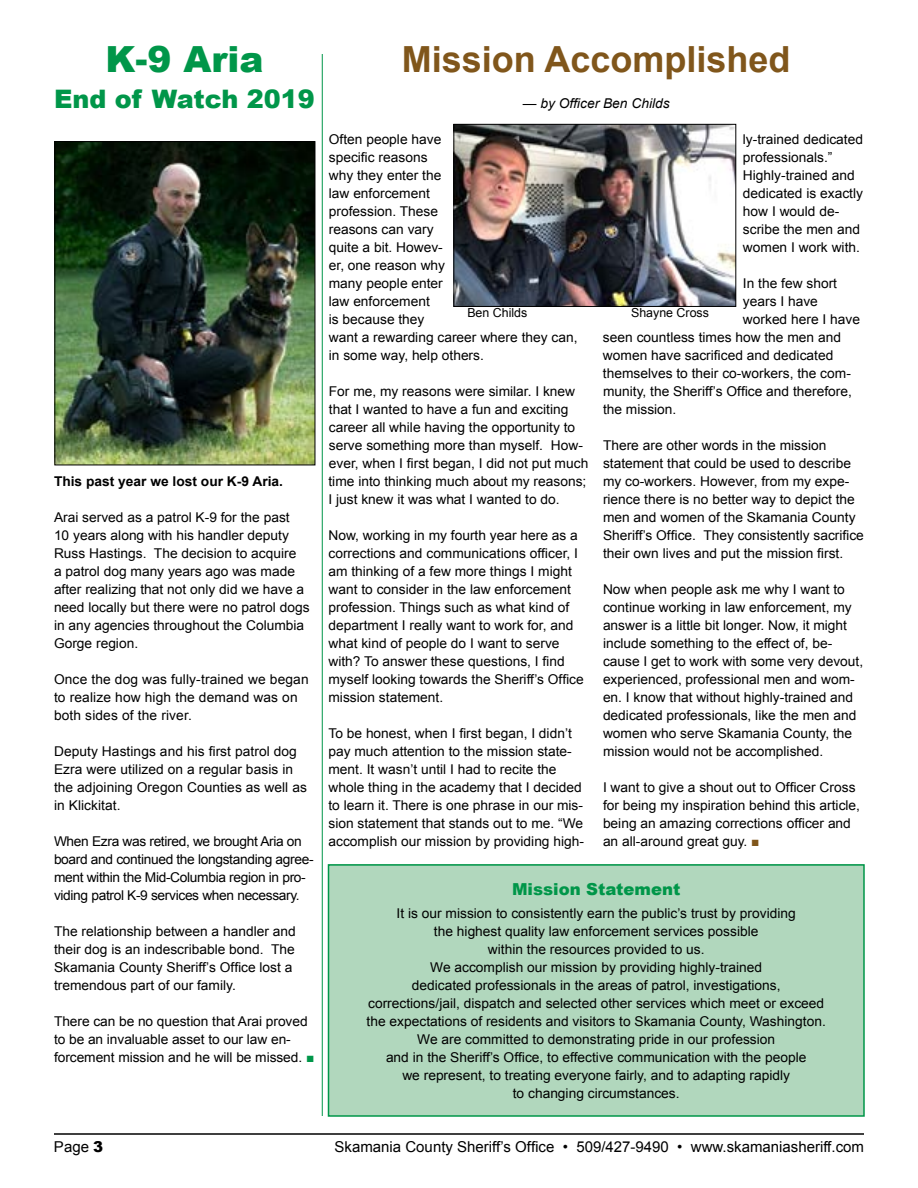
<style>
.page{position:relative;width:918px;height:1188px;background:#fff}
.page>*{position:absolute;margin:0;border:0;box-sizing:border-box;transform-origin:0 0}
.t1{font:700 36px "Arial";color:#80561b}
.t2{font:900 36px "Arial";color:#009649}
.t3{font:900 25.5px "Arial";color:#009649}
.t4{font:900 16.5px "Arial";color:#009649}
.t5{font:15px "Arial";color:#000}
.t6{font:13.5px/18px "Arial";color:#000}
.t7{font:13.5px/18px "Arial";letter-spacing:-.025em;color:#000}
.t8{font:700 13.5px "Arial";color:#000}
.t9{font:italic 13.5px "Arial";color:#000}
.t10{font:12.45px "Arial";color:#000}
.s1{color:#009649}
.s2{color:#80561b}
.s3{font-weight:900}
</style>
<div class="page">
<hr style="left:54px;top:1133px;width:810px;height:2px;background:#000">
<img style="left:56px;top:143px;width:257px;height:320px">
<div style="left:54px;top:141px;width:261px;height:324px;border:1px solid #000"></div>
<img style="left:455px;top:126px;width:279px;height:179px">
<div style="left:453px;top:124px;width:283px;height:183px;border:1px solid #000"></div>
<div style="left:328px;top:865px;width:536px;height:251px;background:#b1d7bd"></div>
<div style="left:328px;top:864px;width:537px;height:253px;border:2px solid #009649"></div>
<hr style="left:322px;top:54px;width:1px;height:1062px;background:#009649">
<h1 class="t2" style="left:106px;top:33px;width:159px">K-9 Aria</h1>
<h2 class="t3" style="left:54px;top:80px;width:262px">End of Watch 2019</h2>
<p class="t8" style="left:54px;top:472px;width:231px">This past year we lost our K-9 Aria.</p>
<p class="t6" style="left:54px;top:508px;width:257px">Arai served as a patrol K-9 for the past<br>10 years along with his handler deputy Russ Hastings. The decision to acquire<br>a patrol dog many years ago was made after realizing that not only did we have a need locally but there were no patrol dogs in any agencies throughout the Columbia Gorge region.</p>
<p class="t6" style="left:54px;top:670px;width:256px">Once the dog was fully-trained we began to realize how high the demand was on both sides of the river.</p>
<p class="t6" style="left:54px;top:742px;width:254px">Deputy Hastings and his first patrol dog Ezra were utilized on a regular basis in the adjoining Oregon Counties as well as in Klickitat.</p>
<p class="t7" style="left:54px;top:832px;width:261px">When Ezra was retired, we brought Aria on board and continued the longstanding agree&shy;ment within the Mid-Columbia region in pro&shy;viding patrol K-9 services when necessary.</p>
<p class="t6" style="left:54px;top:922px;width:243px">The relationship between a handler and their dog is an indescribable bond. The Skamania County Sheriff’s Office lost a tremendous part of our family.</p>
<p class="t6" style="left:54px;top:1012px;width:262px">There can be no question that Arai proved to be an invaluable asset to our law en&shy;forcement mission and he will be missed. <span class="s1">■</span></p>
<h1 class="t1" style="left:402px;top:35px;width:390px">Mission Accomplished</h1>
<p class="t9" style="left:523px;top:95px;width:148px">— by Officer Ben Childs</p>
<p class="t6" style="left:329px;top:130px;width:250px">Often people have<br>specific reasons<br>why they enter the<br>law enforcement<br>profession. These<br>reasons can vary<br>quite a bit. Howev-<br>er, one reason why<br>many people enter<br>law enforcement<br>is because they<br>want a rewarding career where they can, in some way, help others.</p>
<p class="t6" style="left:328px;top:382px;width:261px">For me, my reasons were similar. I knew that I wanted to have a fun and exciting career all while having the opportunity to serve something more than myself. How&shy;ever, when I first began, I did not put much time into thinking much about my reasons; I just knew it was what I wanted to do.</p>
<p class="t6" style="left:328px;top:526px;width:257px">Now, working in my fourth year here as a corrections and communications officer, I am thinking of a few more things I might want to consider in the law enforcement profession. Things such as what kind of department I really want to work for, and what kind of people do I want to serve with? To answer these questions, I find myself looking towards the Sheriff’s Office mission statement.</p>
<p class="t6" style="left:328px;top:724px;width:257px">To be honest, when I first began, I didn’t pay much attention to the mission state&shy;ment. It wasn’t until I had to recite the whole thing in the academy that I decided to learn it. There is one phrase in our mis&shy;sion statement that stands out to me. “We accomplish our mission by providing high-</p>
<p class="t6" style="left:743px;top:130px;width:122px">ly-trained dedicated professionals.”<br>Highly-trained and dedicated is exactly how I would de&shy;scribe the men and women I work with.</p>
<p class="t6" style="left:743px;top:274px;width:96px">In the few short</p>
<p class="t6" style="left:743px;top:292px;width:77px">years I have</p>
<p class="t6" style="left:743px;top:310px;width:119px">worked here I have</p>
<p class="t6" style="left:603px;top:328px;width:240px">seen countless times how the men and</p>
<p class="t6" style="left:603px;top:346px;width:232px">women have sacrificed and dedicated</p>
<p class="t6" style="left:603px;top:364px;width:249px">themselves to their co-workers, the com-</p>
<p class="t6" style="left:603px;top:382px;width:250px">munity, the Sheriff’s Office and therefore,</p>
<p class="t6" style="left:603px;top:400px;width:75px">the mission.</p>
<p class="t6" style="left:603px;top:436px;width:262px">There are other words in the mission statement that could be used to describe my co-workers. However, from my expe&shy;rience there is no better way to depict the men and women of the Skamania County Sheriff’s Office. They consistently sacrifice their own lives and put the mission first.</p>
<p class="t6" style="left:603px;top:580px;width:262px">Now when people ask me why I want to continue working in law enforcement, my answer is a little bit longer. Now, it might include something to the effect of, be&shy;cause I get to work with some very devout, experienced, professional men and wom&shy;en. I know that without highly-trained and dedicated professionals, like the men and women who serve Skamania County, the mission would not be accomplished.</p>
<p class="t6" style="left:603px;top:778px;width:259px">I want to give a shout out to Officer Cross for being my inspiration behind this article, being an amazing corrections officer and an all-around great guy. <span class="s2">■</span></p>
<p class="t10" style="left:467px;top:305px;width:62px">Ben Childs</p>
<p class="t10" style="left:631px;top:305px;width:80px">Shayne Cross</p>
<p class="t4" style="left:512px;top:878px;width:170px">Mission Statement</p>
<p class="t6" style="left:367px;top:904px;width:461px;text-align:center">It is our mission to consistently earn the public’s trust by providing<br>the highest quality law enforcement services possible<br>within the resources provided to us.<br>We accomplish our mission by providing highly-trained<br>dedicated professionals in the areas of patrol, investigations, corrections/jail, dispatch and selected other services which meet or exceed the expectations of residents and visitors to Skamania County, Washington.<br>We are committed to demonstrating pride in our profession<br>and in the Sheriff’s Office, to effective communication with the people<br>we represent, to treating everyone fairly, and to adapting rapidly<br>to changing circumstances.</p>
<p class="t5" style="left:54px;top:1137px;width:51px">Page <span class="s3">3</span></p>
<p class="t5" style="left:335px;top:1137px;width:531px">Skamania County Sheriff’s Office • 509/427-9490 • www.skamaniasheriff.com</p>
</div>
